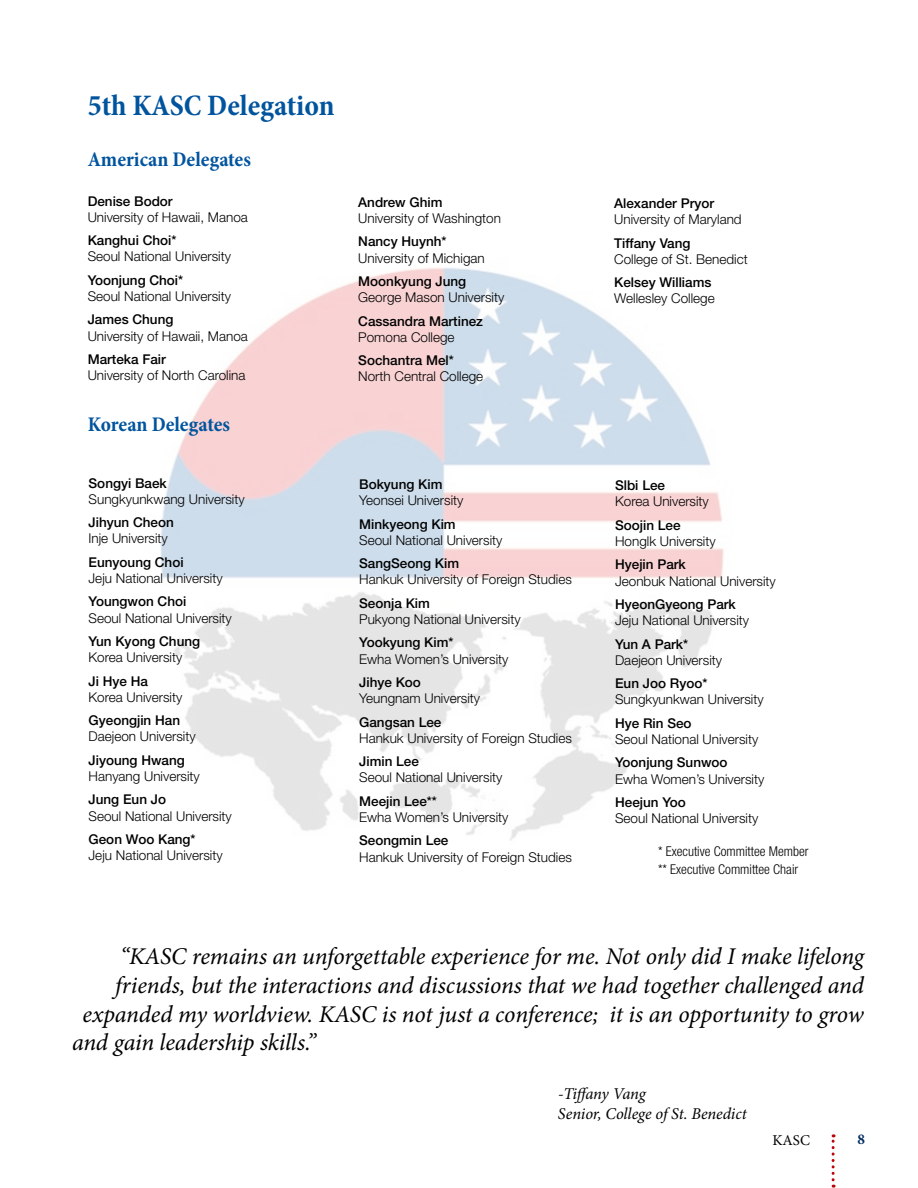
<style>
.page{position:relative;width:918px;height:1188px;background:#fff}
.page>*{position:absolute;margin:0;border:0;box-sizing:border-box;transform-origin:0 0}
.t1{font:700 condensed 30px "Minion Pro";color:#00549e}
.t2{font:italic 24px "Minion Pro";letter-spacing:-.005em;color:#000}
.t3{font:700 condensed 21px "Minion Pro";color:#00549e}
.t4{font:italic 16.5px/19.8px "Minion Pro";letter-spacing:-.01em;color:#000}
.t5{font:15px "Minion Pro";color:#000}
.t6{font:700 15px "Minion Pro";color:#002d62}
.t7{font:300 13.5px "Helvetica Neue LT Std";color:#010101}
.t8{font:500 13.5px "Helvetica Neue LT Std";color:#010101}
.t9{font:300 condensed 13.5px/18px "Helvetica Neue LT Std";color:#000}
</style>
<div class="page">
<svg style="left:832px;top:1134px;width:3px;height:54px"></svg>
<img style="left:160px;top:268px;width:564px;height:572px">
<h1 class="t1" style="left:88px;top:85px;width:248px">5th KASC Delegation</h1>
<h3 class="t3" style="left:88px;top:145px;width:165px">American Delegates</h3>
<p class="t8" style="left:88px;top:193px;width:87px">Denise Bodor</p>
<p class="t7" style="left:88px;top:209px;width:162px">University of Hawaii, Manoa</p>
<p class="t8" style="left:88px;top:232px;width:90px">Kanghui Choi*</p>
<p class="t7" style="left:88px;top:248px;width:145px">Seoul National University</p>
<p class="t8" style="left:88px;top:272px;width:97px">Yoonjung Choi*</p>
<p class="t7" style="left:88px;top:288px;width:145px">Seoul National University</p>
<p class="t8" style="left:88px;top:312px;width:87px">James Chung</p>
<p class="t7" style="left:88px;top:328px;width:162px">University of Hawaii, Manoa</p>
<p class="t8" style="left:88px;top:351px;width:80px">Marteka Fair</p>
<p class="t7" style="left:88px;top:367px;width:159px">University of North Carolina</p>
<h3 class="t3" style="left:88px;top:410px;width:144px">Korean Delegates</h3>
<p class="t8" style="left:89px;top:475px;width:80px">Songyi Baek</p>
<p class="t7" style="left:89px;top:491px;width:158px">Sungkyunkwang University</p>
<p class="t8" style="left:89px;top:514px;width:87px">Jihyun Cheon</p>
<p class="t7" style="left:89px;top:530px;width:81px">Inje University</p>
<p class="t8" style="left:89px;top:554px;width:97px">Eunyoung Choi</p>
<p class="t7" style="left:89px;top:570px;width:136px">Jeju National University</p>
<p class="t8" style="left:89px;top:594px;width:99px">Youngwon Choi</p>
<p class="t7" style="left:89px;top:610px;width:145px">Seoul National University</p>
<p class="t8" style="left:89px;top:633px;width:113px">Yun Kyong Chung</p>
<p class="t7" style="left:89px;top:649px;width:95px">Korea University</p>
<p class="t8" style="left:89px;top:673px;width:61px">Ji Hye Ha</p>
<p class="t7" style="left:89px;top:689px;width:95px">Korea University</p>
<p class="t8" style="left:89px;top:712px;width:93px">Gyeongjin Han</p>
<p class="t7" style="left:89px;top:728px;width:109px">Daejeon University</p>
<p class="t8" style="left:89px;top:752px;width:98px">Jiyoung Hwang</p>
<p class="t7" style="left:89px;top:768px;width:113px">Hanyang University</p>
<p class="t8" style="left:89px;top:792px;width:79px">Jung Eun Jo</p>
<p class="t7" style="left:89px;top:808px;width:145px">Seoul National University</p>
<p class="t8" style="left:89px;top:831px;width:109px">Geon Woo Kang*</p>
<p class="t7" style="left:89px;top:847px;width:136px">Jeju National University</p>
<p class="t8" style="left:358px;top:194px;width:86px">Andrew Ghim</p>
<p class="t7" style="left:358px;top:210px;width:144px">University of Washington</p>
<p class="t8" style="left:358px;top:234px;width:90px">Nancy Huynh*</p>
<p class="t7" style="left:358px;top:250px;width:128px">University of Michigan</p>
<p class="t8" style="left:358px;top:273px;width:110px">Moonkyung Jung</p>
<p class="t7" style="left:358px;top:289px;width:148px">George Mason University</p>
<p class="t8" style="left:358px;top:313px;width:126px">Cassandra Martinez</p>
<p class="t7" style="left:358px;top:329px;width:98px">Pomona College</p>
<p class="t8" style="left:358px;top:352px;width:97px">Sochantra Mel*</p>
<p class="t7" style="left:358px;top:368px;width:127px">North Central College</p>
<p class="t8" style="left:359px;top:476px;width:85px">Bokyung Kim</p>
<p class="t7" style="left:359px;top:492px;width:106px">Yeonsei University</p>
<p class="t8" style="left:359px;top:516px;width:98px">Minkyeong Kim</p>
<p class="t7" style="left:359px;top:532px;width:145px">Seoul National University</p>
<p class="t8" style="left:359px;top:555px;width:102px">SangSeong Kim</p>
<p class="t7" style="left:359px;top:571px;width:214px">Hankuk University of Foreign Studies</p>
<p class="t8" style="left:359px;top:595px;width:72px">Seonja Kim</p>
<p class="t7" style="left:359px;top:611px;width:163px">Pukyong National University</p>
<p class="t8" style="left:359px;top:634px;width:96px">Yookyung Kim*</p>
<p class="t7" style="left:359px;top:650px;width:151px">Ewha Women’s University</p>
<p class="t8" style="left:359px;top:674px;width:63px">Jihye Koo</p>
<p class="t7" style="left:359px;top:690px;width:123px">Yeungnam University</p>
<p class="t8" style="left:359px;top:714px;width:84px">Gangsan Lee</p>
<p class="t7" style="left:359px;top:730px;width:214px">Hankuk University of Foreign Studies</p>
<p class="t8" style="left:359px;top:753px;width:61px">Jimin Lee</p>
<p class="t7" style="left:359px;top:769px;width:145px">Seoul National University</p>
<p class="t8" style="left:359px;top:793px;width:79px">Meejin Lee**</p>
<p class="t7" style="left:359px;top:809px;width:151px">Ewha Women’s University</p>
<p class="t8" style="left:359px;top:832px;width:91px">Seongmin Lee</p>
<p class="t7" style="left:359px;top:848px;width:214px">Hankuk University of Foreign Studies</p>
<p class="t8" style="left:614px;top:195px;width:102px">Alexander Pryor</p>
<p class="t7" style="left:614px;top:211px;width:129px">University of Maryland</p>
<p class="t8" style="left:614px;top:235px;width:78px">Tiffany Vang</p>
<p class="t7" style="left:614px;top:251px;width:135px">College of St. Benedict</p>
<p class="t8" style="left:614px;top:274px;width:99px">Kelsey Williams</p>
<p class="t7" style="left:614px;top:290px;width:102px">Wellesley College</p>
<p class="t8" style="left:615px;top:477px;width:52px">Slbi Lee</p>
<p class="t7" style="left:615px;top:493px;width:95px">Korea University</p>
<p class="t8" style="left:615px;top:517px;width:67px">Soojin Lee</p>
<p class="t7" style="left:615px;top:533px;width:102px">Honglk University</p>
<p class="t8" style="left:615px;top:556px;width:72px">Hyejin Park</p>
<p class="t7" style="left:615px;top:572px;width:162px">Jeonbuk National University</p>
<p class="t8" style="left:615px;top:596px;width:122px">HyeonGyeong Park</p>
<p class="t7" style="left:615px;top:612px;width:136px">Jeju National University</p>
<p class="t8" style="left:615px;top:636px;width:75px">Yun A Park*</p>
<p class="t7" style="left:615px;top:652px;width:109px">Daejeon University</p>
<p class="t8" style="left:615px;top:675px;width:94px">Eun Joo Ryoo*</p>
<p class="t7" style="left:615px;top:691px;width:150px">Sungkyunkwan University</p>
<p class="t8" style="left:615px;top:715px;width:78px">Hye Rin Seo</p>
<p class="t7" style="left:615px;top:731px;width:145px">Seoul National University</p>
<p class="t8" style="left:615px;top:754px;width:114px">Yoonjung Sunwoo</p>
<p class="t7" style="left:615px;top:770px;width:151px">Ewha Women’s University</p>
<p class="t8" style="left:615px;top:794px;width:72px">Heejun Yoo</p>
<p class="t7" style="left:615px;top:810px;width:145px">Seoul National University</p>
<p class="t9" style="left:658px;top:842px;width:152px">* Executive Committee Member ** Executive Committee Chair</p>
<h2 class="t2" style="left:120px;top:940px;width:745px">“KASC remains an unforgettable experience for me. Not only did I make lifelong</h2>
<h2 class="t2" style="left:115px;top:969px;width:750px">friends, but the interactions and discussions that we had together challenged and</h2>
<h2 class="t2" style="left:82px;top:997px;width:783px">expanded my worldview. KASC is not just a conference; it is an opportunity to grow</h2>
<h2 class="t2" style="left:72px;top:1026px;width:245px">and gain leadership skills.”</h2>
<p class="t4" style="left:558px;top:1084px;width:190px">-Tiffany Vang<br>Senior, College of St. Benedict</p>
<p class="t5" style="left:773px;top:1130px;width:39px">KASC</p>
<p class="t6" style="left:858px;top:1129px;width:9px">8</p>
</div>
